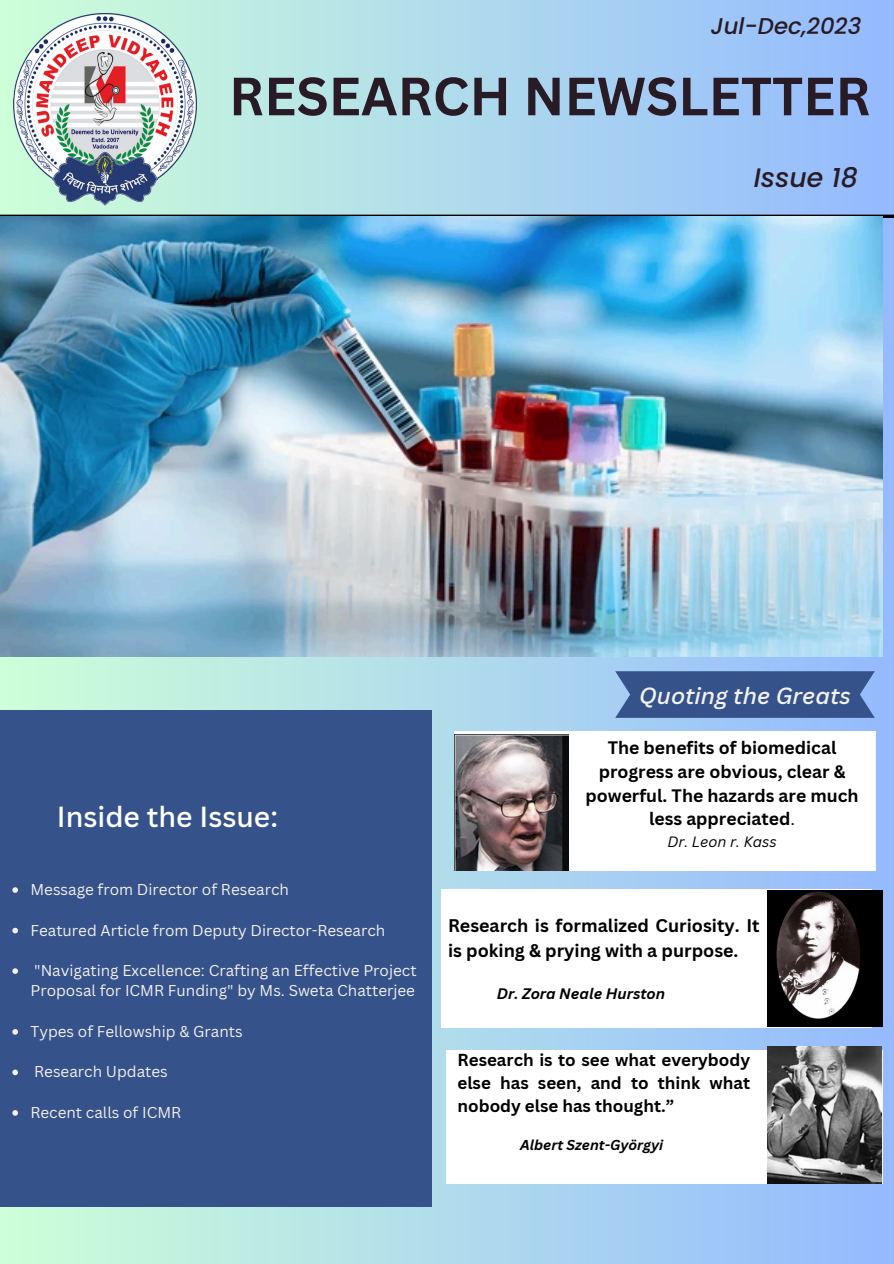
<style>
.page{position:relative;width:894px;height:1264px;background:#fff}
.page>*{position:absolute;margin:0;border:0;box-sizing:border-box;transform-origin:0 0}
.t1{font:700 52.5px "Canva Sans";color:#291b25}
.t2{font:500 28.35px "Canva Sans";color:#fff}
.t3{font:italic 500 26.7px "Poppins";color:#291b25}
.t4{font:italic 500 22.8px "Canva Sans";color:#f2f2f3}
.t5{font:italic 500 22.8px "Poppins";color:#291b25}
.t6{font:700 17.85px/24.8px "Canva Sans";color:#000}
.t7{font:700 17.55px/23.7px "Canva Sans";color:#000;text-align:center}
.t8{font:700 16.95px/23px "Canva Sans";color:#000;text-align:justify}
.t9{font:15.3px/20.2px "Canva Sans";color:#f2f0ec}
.t10{font:italic 700 14.85px "Canva Sans";color:#000}
.t11{font:italic 14.55px "Canva Sans";color:#000}
.t12{font:italic 700 13.95px "Canva Sans";color:#000}
.s1{font-weight:400}
</style>
<div class="page">
<div style="left:0;top:0;width:893px;height:1263px;background:linear-gradient(to right,#c9fad5,#96bbfe)"></div>
<div style="left:0;top:709px;width:431px;height:497px;background:#36528b"></div>
<svg style="left:12px;top:887px;width:6px;height:5px"></svg>
<svg style="left:12px;top:927px;width:6px;height:6px"></svg>
<svg style="left:12px;top:968px;width:6px;height:5px"></svg>
<svg style="left:12px;top:1029px;width:6px;height:5px"></svg>
<svg style="left:12px;top:1069px;width:6px;height:6px"></svg>
<svg style="left:12px;top:1110px;width:6px;height:5px"></svg>
<hr style="left:0;top:215px;width:893px;height:3px;background:#000">
<img style="left:13px;top:14px;width:184px;height:191px">
<img style="left:0;top:216px;width:882px;height:440px">
<svg style="left:615px;top:671px;width:259px;height:47px;background:#3c5991"></svg>
<img style="left:454px;top:731px;width:420px;height:139px">
<img style="left:454px;top:734px;width:114px;height:136px">
<img style="left:441px;top:889px;width:429px;height:138px">
<img style="left:767px;top:890px;width:115px;height:136px">
<img style="left:446px;top:1050px;width:436px;height:133px">
<img style="left:767px;top:1046px;width:114px;height:137px">
<p class="t5" style="left:710px;top:10px;width:152px">Jul-Dec,2023</p>
<h5 class="t1" style="left:229px;top:59px;width:642px">RESEARCH NEWSLETTER</h5>
<h4 class="t3" style="left:753px;top:159px;width:105px">Issue 18</h4>
<h6 class="t2" style="left:57px;top:797px;width:222px">Inside the Issue:</h6>
<p class="t9" style="left:30px;top:879px;width:260px">Message from Director of Research</p>
<h3 class="t9" style="left:30px;top:919px;width:356px">Featured Article from Deputy Director-Research</h3>
<h1 class="t9" style="left:30px;top:960px;width:387px">"Navigating Excellence: Crafting an Effective Project<br>Proposal for ICMR Funding" by Ms. Sweta Chatterjee</h1>
<h2 class="t9" style="left:30px;top:1020px;width:214px">Types of Fellowship &amp; Grants</h2>
<p class="t9" style="left:34px;top:1061px;width:135px">Research Updates</p>
<p class="t9" style="left:30px;top:1101px;width:152px">Recent calls of ICMR</p>
<p class="t4" style="left:639px;top:679px;width:213px">Quoting the Greats</p>
<p class="t7" style="left:585px;top:735px;width:274px">The benefits of biomedical progress are obvious, clear &amp; powerful. The hazards are much less appreciated<span class="s1">.</span></p>
<p class="t11" style="left:667px;top:831px;width:111px">Dr. Leon r. Kass</p>
<p class="t6" style="left:448px;top:913px;width:313px">Research is formalized Curiosity. It is poking &amp; prying with a purpose.</p>
<p class="t10" style="left:497px;top:982px;width:170px">Dr. Zora Neale Hurston</p>
<h4 class="t8" style="left:457px;top:1047px;width:294px">Research is to see what everybody else has seen, and to think what nobody else has thought.”</h4>
<h6 class="t12" style="left:520px;top:1135px;width:144px">Albert Szent-Györgyi</h6>
</div>
